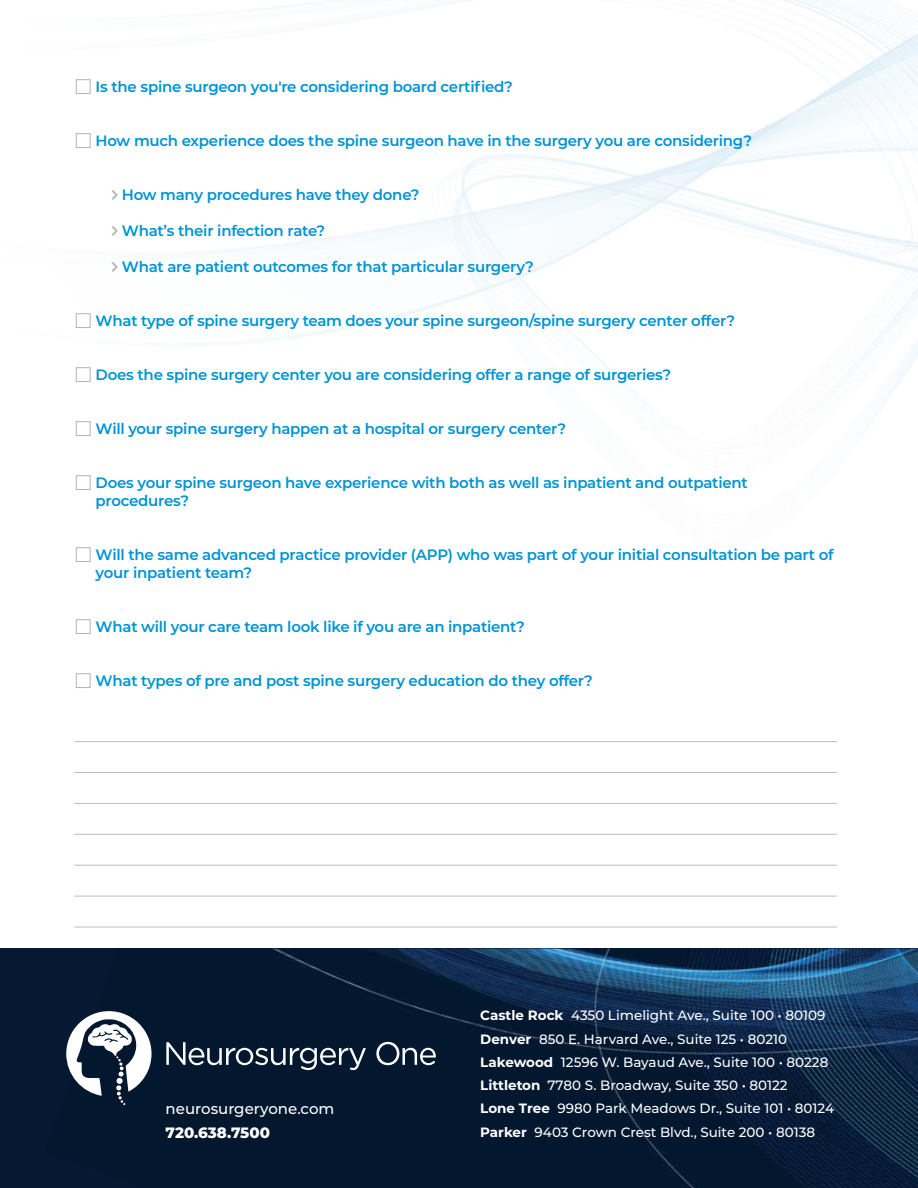
<style>
.page{position:relative;width:918px;height:1188px;background:#fff}
.page>*{position:absolute;margin:0;border:0;box-sizing:border-box;transform-origin:0 0}
.t1{font:600 15px/18px "Montserrat";letter-spacing:-.02em;color:#0094d3}
.t2{font:500 15px "Montserrat";color:#fff}
.t3{font:800 15px "Montserrat";color:#fff}
.t4{font:500 13.5px/23.2px "Montserrat";color:#fff}
.s1{color:#b1b4b6}
.s2{font-family:"Locator Display";font-weight:700;font-size:21px;color:#b1b4b6}
.s3{font-weight:700}
</style>
<div class="page">
<img style="left:218px;top:0;width:700px;height:393px">
<div style="left:0;top:949px;width:918px;height:239px;background:#051a32"></div>
<img style="left:273px;top:949px;width:645px;height:239px">
<svg style="left:166px;top:1042px;width:200px;height:28px"></svg>
<svg style="left:376px;top:1042px;width:60px;height:23px"></svg>
<svg style="left:66px;top:1011px;width:86px;height:94px"></svg>
<hr style="left:74px;top:741px;width:763px;height:1px;background:#bcbec0">
<hr style="left:74px;top:772px;width:763px;height:1px;background:#bcbec0">
<hr style="left:74px;top:803px;width:763px;height:1px;background:#bcbec0">
<hr style="left:74px;top:834px;width:763px;height:1px;background:#bcbec0">
<hr style="left:74px;top:865px;width:763px;height:1px;background:#bcbec0">
<hr style="left:74px;top:896px;width:763px;height:1px;background:#bcbec0">
<hr style="left:74px;top:927px;width:763px;height:1px;background:#bcbec0">
<p class="t1" style="left:74px;top:77px;width:440px"><span class="s1">■</span> Is the spine surgeon you're considering board certified?</p>
<p class="t1" style="left:74px;top:131px;width:679px"><span class="s1">■</span> How much experience does the spine surgeon have in the surgery you are considering?</p>
<p class="t1" style="left:110px;top:185px;width:311px"><span class="s2">›</span> How many procedures have they done?</p>
<p class="t1" style="left:110px;top:221px;width:216px"><span class="s2">›</span> What’s their infection rate?</p>
<p class="t1" style="left:110px;top:257px;width:425px"><span class="s2">›</span> What are patient outcomes for that particular surgery?</p>
<p class="t1" style="left:74px;top:311px;width:662px"><span class="s1">■</span> What type of spine surgery team does your spine surgeon/spine surgery center offer?</p>
<p class="t1" style="left:74px;top:365px;width:599px"><span class="s1">■</span> Does the spine surgery center you are considering offer a range of surgeries?</p>
<p class="t1" style="left:74px;top:419px;width:493px"><span class="s1">■</span> Will your spine surgery happen at a hospital or surgery center?</p>
<p class="t1" style="left:96px;top:473px;width:654px;text-indent:-21px"><span class="s1">■</span> Does your spine surgeon have experience with both as well as inpatient and outpatient procedures?</p>
<p class="t1" style="left:96px;top:545px;width:740px;text-indent:-21px"><span class="s1">■</span> Will the same advanced practice provider (APP) who was part of your initial consultation be part of your inpatient team?</p>
<p class="t1" style="left:74px;top:617px;width:452px"><span class="s1">■</span> What will your care team look like if you are an inpatient?</p>
<p class="t1" style="left:74px;top:671px;width:520px"><span class="s1">■</span> What types of pre and post spine surgery education do they offer?</p>
<p class="t2" style="left:166px;top:1098px;width:170px">neurosurgeryone.com</p>
<p class="t3" style="left:166px;top:1122px;width:106px">720.638.7500</p>
<p class="t4" style="left:480px;top:1003px;width:355px"><span class="s3">Castle Rock</span> 4350 Limelight Ave., Suite 100 • 80109<br><span class="s3">Denver</span> 850 E. Harvard Ave., Suite 125 • 80210<br><span class="s3">Lakewood</span> 12596 W. Bayaud Ave., Suite 100 • 80228<br><span class="s3">Littleton</span> 7780 S. Broadway, Suite 350 • 80122<br><span class="s3">Lone Tree</span> 9980 Park Meadows Dr., Suite 101 • 80124<br><span class="s3">Parker</span> 9403 Crown Crest Blvd., Suite 200 • 80138</p>
</div>
